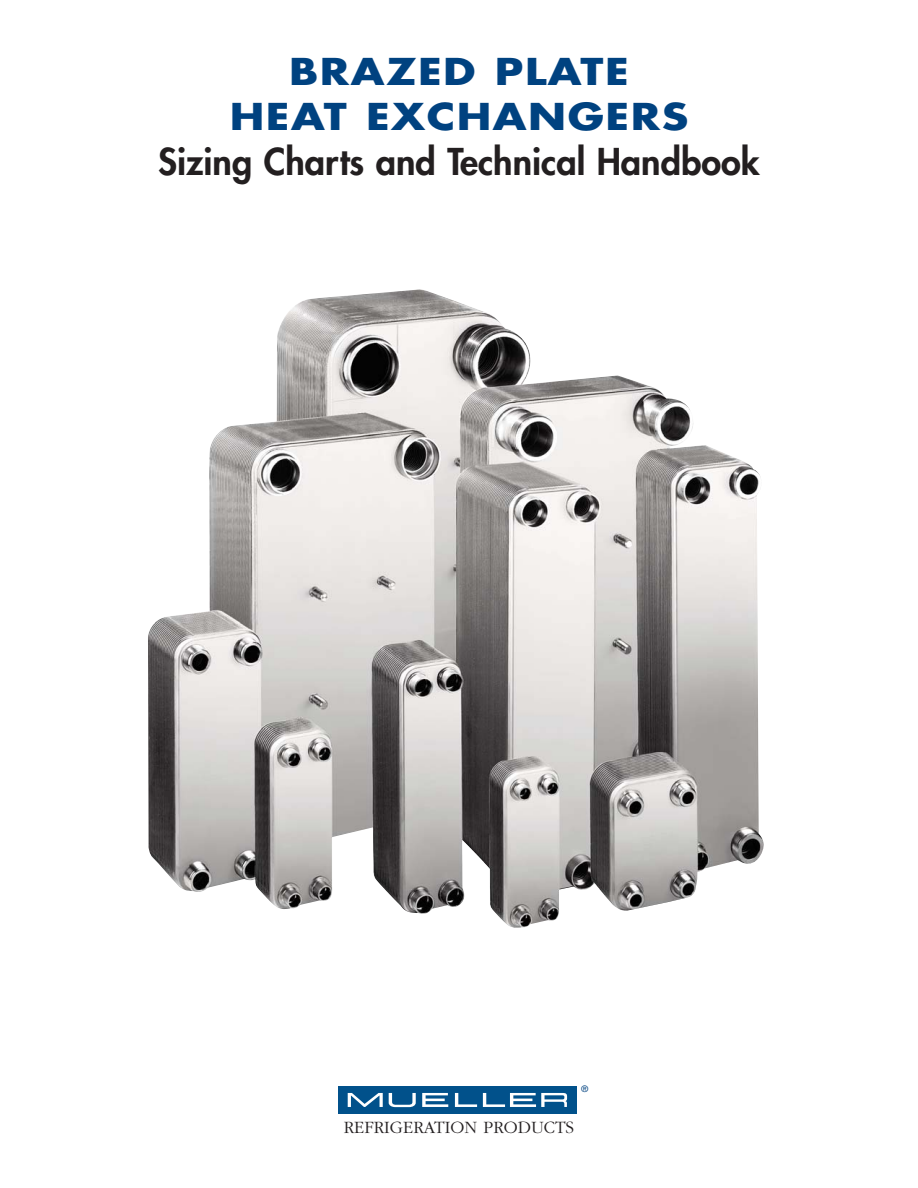
<style>
.page{position:relative;width:918px;height:1188px;background:#fff}
.page>*{position:absolute;margin:0;border:0;box-sizing:border-box;transform-origin:0 0}
.t1{font:800 36px "Futura";color:#231f20}
.t2{font:700 36px/45px "Futura";letter-spacing:.035em;color:#004280;text-align:center;scale:1.2 1}
.t3{font:300 18px "Garamond";color:#231f20}
.t4{font:9px "Helvetica";color:#004280}
</style>
<div class="page">
<div style="left:338px;top:1086px;width:239px;height:28px;background:#01518b"></div>
<svg style="left:348px;top:1093px;width:35px;height:14px"></svg>
<svg style="left:389px;top:1093px;width:27px;height:14px"></svg>
<svg style="left:422px;top:1093px;width:26px;height:14px"></svg>
<svg style="left:455px;top:1093px;width:22px;height:14px"></svg>
<svg style="left:483px;top:1093px;width:84px;height:14px"></svg>
<img style="left:148px;top:289px;width:616px;height:639px">
<p class="t2" style="left:230px;top:53px;width:384px">BRAZED PLATE<br>HEAT EXCHANGERS</p>
<p class="t1" style="left:158px;top:145px;width:603px">Sizing Charts and Technical Handbook</p>
<p class="t4" style="left:581px;top:1086px;width:8px">®</p>
<p class="t3" style="left:344px;top:1120px;width:232px">REFRIGERATION PRODUCTS</p>
</div>
